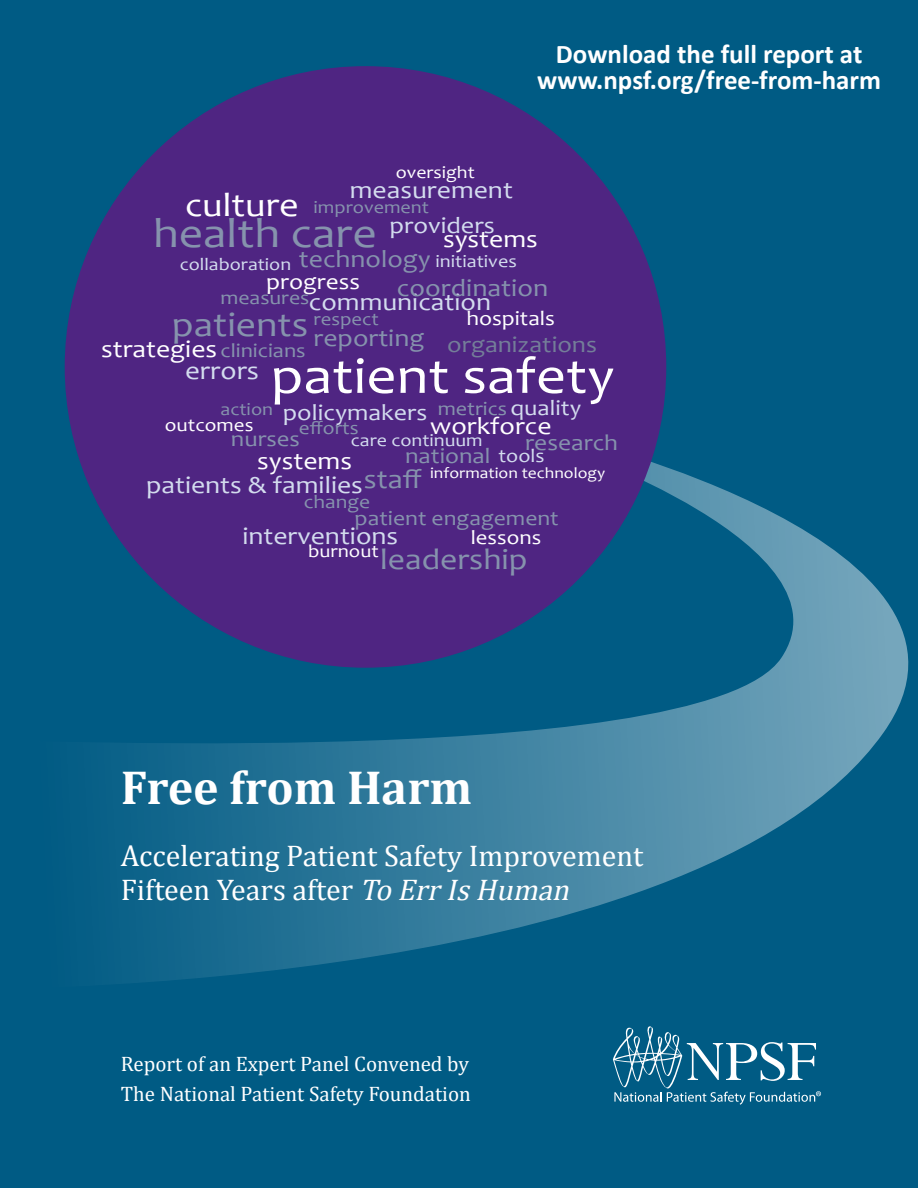
<style>
.page{position:relative;width:918px;height:1188px;background:#005b84}
.page>*{position:absolute;margin:0;border:0;box-sizing:border-box;transform-origin:0 0}
.t1{font:52.35px "Candara";color:#fff;scale:1.13 1}
.t2{font:700 48px "Cambria";color:#fff}
.t3{font:42.3px "Candara";color:#8693ad;scale:1.13 1}
.t4{font:34.95px "Candara";color:#8693ad;scale:1.13 1}
.t5{font:33.9px "Candara";color:#fff;scale:1.13 1}
.t6{font:30px/34.5px "Cambria";color:#fff}
.t7{font:29.85px "Candara";color:#8693ad;scale:1.13 1}
.t8{font:27.3px "Candara";color:#8693ad;scale:1.13 1}
.t9{font:700 27px/25px "Calibri";color:#fff;text-align:center}
.t10{font:25.8px "Candara";color:#d3dcee;scale:1.13 1}
.t11{font:24.9px "Candara";color:#8693ad;scale:1.13 1}
.t12{font:24.75px "Candara";color:#fff;scale:1.13 1}
.t13{font:24.6px "Candara";color:#d3dcee;scale:1.13 1}
.t14{font:24.6px "Candara";color:#fff;scale:1.13 1}
.t15{font:24.6px "Candara";color:#8693ad;scale:1.13 1}
.t16{font:23.4px "Candara";color:#d3dcee;scale:1.13 1}
.t17{font:23.1px "Candara";color:#747e99;scale:1.13 1}
.t18{font:23.1px "Candara";color:#d3dcee;scale:1.13 1}
.t19{font:22.65px "Candara";color:#8693ad;scale:1.13 1}
.t20{font:22.5px "Candara";color:#fff;scale:1.13 1}
.t21{font:22.05px "Candara";color:#8693ad;scale:1.13 1}
.t22{font:22.05px "Candara";color:#d3dcee;scale:1.13 1}
.t23{font:21px/30px "Cambria";color:#fff}
.t24{font:21px "Candara";color:#8693ad;scale:1.13 1}
.t25{font:20.85px "Candara";color:#fff;scale:1.13 1}
.t26{font:20.25px "Candara";color:#fff;scale:1.13 1}
.t27{font:20.1px "Candara";color:#8693ad;scale:1.13 1}
.t28{font:19.65px "Candara";color:#8693ad;scale:1.13 1}
.t29{font:19.5px "Candara";color:#8693ad;scale:1.13 1}
.t30{font:19.35px "Candara";color:#d3dcee;scale:1.13 1}
.t31{font:19.2px "Candara";color:#8693ad;scale:1.13 1}
.t32{font:18.9px "Candara";color:#8693ad;scale:1.13 1}
.t33{font:18.75px "Candara";color:#fff;scale:1.13 1}
.t34{font:18.45px "Candara";color:#8693ad;scale:1.13 1}
.t35{font:18.15px "Candara";color:#fff;scale:1.13 1}
.t36{font:18px "Candara";color:#d3dcee;scale:1.13 1}
.t37{font:17.85px "Candara";color:#8693ad;scale:1.13 1}
.t38{font:17.85px "Candara";color:#d3dcee;scale:1.13 1}
.t39{font:17.7px "Candara";color:#d3dcee;scale:1.13 1}
.t40{font:17.7px "Candara";color:#fff;scale:1.13 1}
.t41{font:15.6px "Candara";color:#fff;scale:1.13 1}
.s1{font-style:italic}
</style>
<div class="page">
<svg style="left:73px;top:438px;width:836px;height:545px"></svg>
<div style="left:65px;top:66px;width:601px;height:602px;background:#4f2582;border-radius:50%"></div>
<svg style="left:613px;top:1026px;width:208px;height:79px"></svg>
<p class="t9" style="left:537px;top:42px;width:346px">Download the full report at www.npsf.org/free-from-harm</p>
<p class="t40" style="left:396px;top:161px;width:72px">oversight</p>
<p class="t13" style="left:350px;top:175px;width:146px">measurement</p>
<p class="t5" style="left:185px;top:183px;width:102px">culture</p>
<p class="t37" style="left:314px;top:196px;width:104px">improvement</p>
<p class="t16" style="left:389px;top:211px;width:95px">providers</p>
<h3 class="t3" style="left:153px;top:206px;width:200px">health care</h3>
<p class="t14" style="left:443px;top:223px;width:85px">systems</p>
<p class="t39" style="left:180px;top:253px;width:224px">collaboration <sup>technology</sup></p>
<p class="t36" style="left:435px;top:250px;width:74px">initiatives</p>
<p class="t11" style="left:397px;top:272px;width:135px">coordination</p>
<p class="t20" style="left:266px;top:267px;width:85px">progress</p>
<p class="t13" style="left:309px;top:287px;width:163px">communication</p>
<p class="t29" style="left:220px;top:285px;width:80px">measures</p>
<p class="t25" style="left:466px;top:305px;width:80px">hospitals</p>
<p class="t4" style="left:172px;top:303px;width:122px">patients</p>
<p class="t34" style="left:314px;top:307px;width:59px">respect</p>
<p class="t15" style="left:314px;top:322px;width:100px">reporting</p>
<p class="t17" style="left:447px;top:330px;width:134px">organizations</p>
<p class="t14" style="left:101px;top:333px;width:104px">strategies</p>
<p class="t27" style="left:220px;top:338px;width:77px">clinicians</p>
<h1 class="t1" style="left:271px;top:343px;width:306px">patient safety</h1>
<p class="t10" style="left:185px;top:354px;width:67px">errors</p>
<p class="t22" style="left:510px;top:394px;width:64px">quality</p>
<p class="t28" style="left:438px;top:397px;width:63px">metrics</p>
<p class="t37" style="left:220px;top:398px;width:48px">action</p>
<p class="t18" style="left:283px;top:398px;width:129px">policymakers</p>
<p class="t14" style="left:430px;top:411px;width:109px">workforce</p>
<p class="t33" style="left:165px;top:413px;width:80px">outcomes</p>
<p class="t32" style="left:299px;top:416px;width:55px">efforts</p>
<p class="t38" style="left:351px;top:429px;width:118px">care continuum</p>
<p class="t19" style="left:525px;top:428px;width:84px">research</p>
<p class="t21" style="left:231px;top:425px;width:63px">nurses</p>
<p class="t21" style="left:405px;top:442px;width:77px">national</p>
<p class="t30" style="left:498px;top:443px;width:42px">tools</p>
<p class="t12" style="left:257px;top:445px;width:86px">systems</p>
<p class="t41" style="left:430px;top:463px;width:156px">information technology</p>
<p class="t8" style="left:364px;top:462px;width:53px">staff</p>
<p class="t13" style="left:146px;top:470px;width:193px">patients &amp; families</p>
<p class="t31" style="left:304px;top:490px;width:60px">change</p>
<p class="t24" style="left:355px;top:505px;width:182px">patient engagement</p>
<p class="t13" style="left:242px;top:521px;width:139px">interventions</p>
<p class="t26" style="left:471px;top:525px;width:64px">lessons</p>
<p class="t35" style="left:308px;top:540px;width:64px">burnout</p>
<p class="t7" style="left:380px;top:540px;width:132px">leadership</p>
<h2 class="t2" style="left:121px;top:754px;width:353px">Free from Harm</h2>
<p class="t6" style="left:121px;top:838px;width:524px">Accelerating Patient Safety Improvement<br>Fifteen Years after <span class="s1">ToErrIsHuman</span></p>
<p class="t23" style="left:121px;top:1049px;width:352px">Report of an Expert Panel Convened by<br>The National Patient Safety Foundation</p>
</div>
